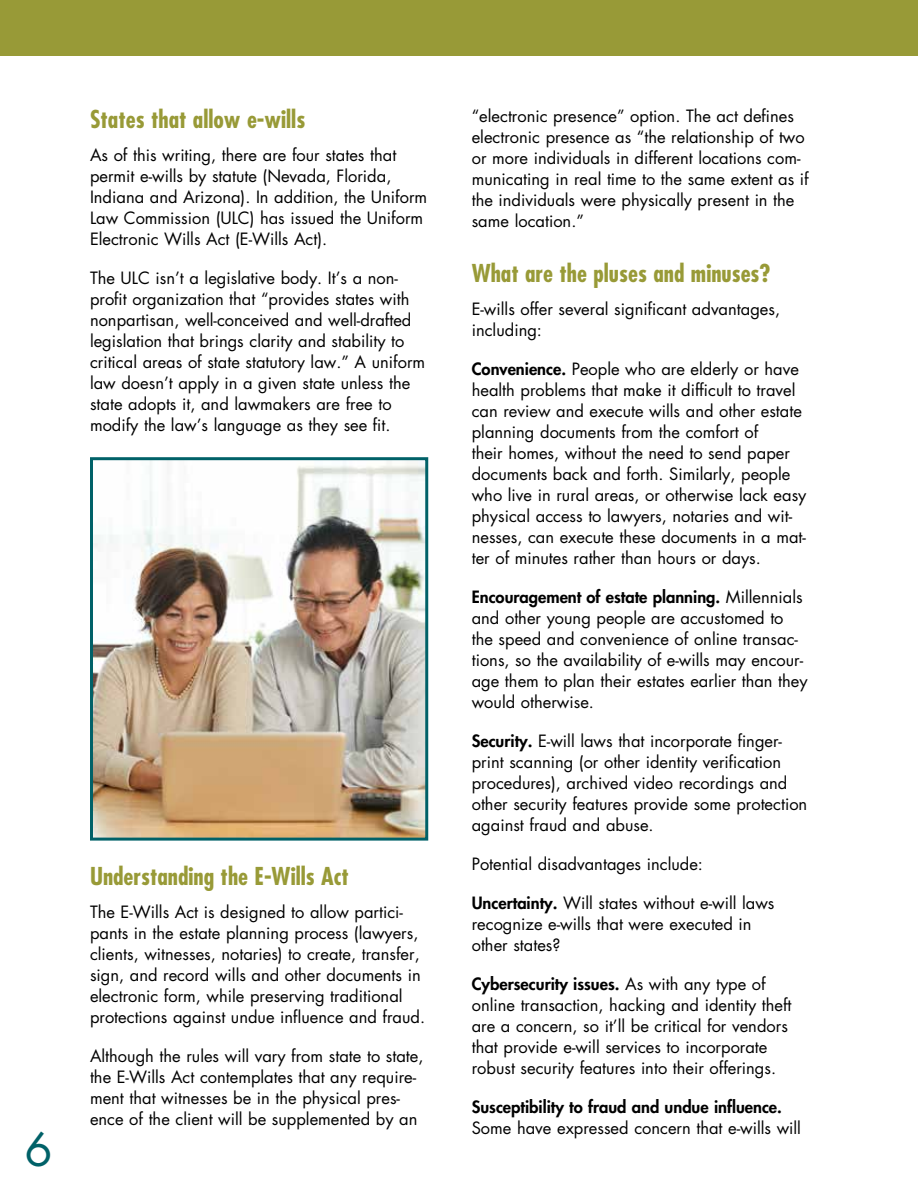
<style>
.page{position:relative;width:918px;height:1188px;background:#fff}
.page>*{position:absolute;margin:0;border:0;box-sizing:border-box;transform-origin:0 0}
.t1{font:45px "Futura Std";color:#006168}
.t2{font:700 condensed 24px "Futura Std";color:#989a37}
.t3{font:16.5px/21px "Futura Std";color:#000}
.t4{font:800 16.5px "Futura Std";color:#000}
.s1{font-weight:800}
</style>
<div class="page">
<div style="left:0;top:0;width:918px;height:55px;background:#989a37"></div>
<img style="left:94px;top:461px;width:330px;height:376px">
<div style="left:90px;top:457px;width:338px;height:384px;border:3px solid #006168"></div>
<h2 class="t2" style="left:90px;top:104px;width:217px">States that allow e-wills</h2>
<p class="t3" style="left:90px;top:144px;width:339px">As of this writing, there are four states that permit e-wills by statute (Nevada, Florida, Indiana and Arizona). In addition, the Uniform Law Commission (ULC) has issued the Uniform Electronic Wills Act (E-Wills Act).</p>
<p class="t3" style="left:90px;top:267px;width:337px">The ULC isn’t a legislative body. It’s a non&shy;profit organization that “provides states with nonpartisan, well-conceived and well-drafted legislation that brings clarity and stability to critical areas of state statutory law.” A uniform law doesn’t apply in a given state unless the state adopts it, and lawmakers are free to modify the law’s language as they see fit.</p>
<h1 class="t1" style="left:25px;top:1120px;width:29px">6</h1>
<h2 class="t2" style="left:90px;top:862px;width:260px">Understanding the E-Wills Act</h2>
<p class="t3" style="left:90px;top:902px;width:337px">The E-Wills Act is designed to allow partici&shy;pants in the estate planning process (lawyers, clients, witnesses, notaries) to create, transfer, sign, and record wills and other documents in electronic form, while preserving traditional protections against undue influence and fraud.</p>
<p class="t3" style="left:90px;top:1046px;width:335px">Although the rules will vary from state to state, the E-Wills Act contemplates that any require&shy;ment that witnesses be in the physical pres&shy;ence of the client will be supplemented by an</p>
<p class="t3" style="left:472px;top:105px;width:339px">“electronic presence” option. The act defines electronic presence as “the relationship of two or more individuals in different locations com&shy;municating in real time to the same extent as if the individuals were physically present in the same location.”</p>
<h2 class="t2" style="left:472px;top:258px;width:300px">What are the pluses and minuses?</h2>
<p class="t3" style="left:472px;top:299px;width:310px">E-wills offer several significant advantages, including:</p>
<p class="t3" style="left:472px;top:359px;width:336px"><span class="s1">Convenience.</span> People who are elderly or have health problems that make it difficult to travel can review and execute wills and other estate planning documents from the comfort of<br>their homes, without the need to send paper documents back and forth. Similarly, people who live in rural areas, or otherwise lack easy physical access to lawyers, notaries and wit&shy;nesses, can execute these documents in a mat&shy;ter of minutes rather than hours or days.</p>
<p class="t3" style="left:472px;top:587px;width:337px"><span class="s1">Encouragement of estate planning.</span> Millennials and other young people are accustomed to the speed and convenience of online transac&shy;tions, so the availability of e-wills may encour&shy;age them to plan their estates earlier than they would otherwise.</p>
<p class="t3" style="left:472px;top:731px;width:337px"><span class="s1">Security.</span> E-will laws that incorporate finger&shy;print scanning (or other identity verification procedures), archived video recordings and other security features provide some protection against fraud and abuse.</p>
<p class="t3" style="left:472px;top:854px;width:233px">Potential disadvantages include:</p>
<p class="t3" style="left:472px;top:893px;width:304px"><span class="s1">Uncertainty.</span> Will states without e-will laws recognize e-wills that were executed in other states?</p>
<p class="t3" style="left:472px;top:974px;width:321px"><span class="s1">Cybersecurity issues.</span> As with any type of online transaction, hacking and identity theft are a concern, so it’ll be critical for vendors that provide e-will services to incorporate robust security features into their offerings.</p>
<p class="t4" style="left:472px;top:1097px;width:312px">Susceptibility to fraud and undue influence.</p>
<p class="t3" style="left:472px;top:1118px;width:331px">Some have expressed concern that e-wills will</p>
</div>
